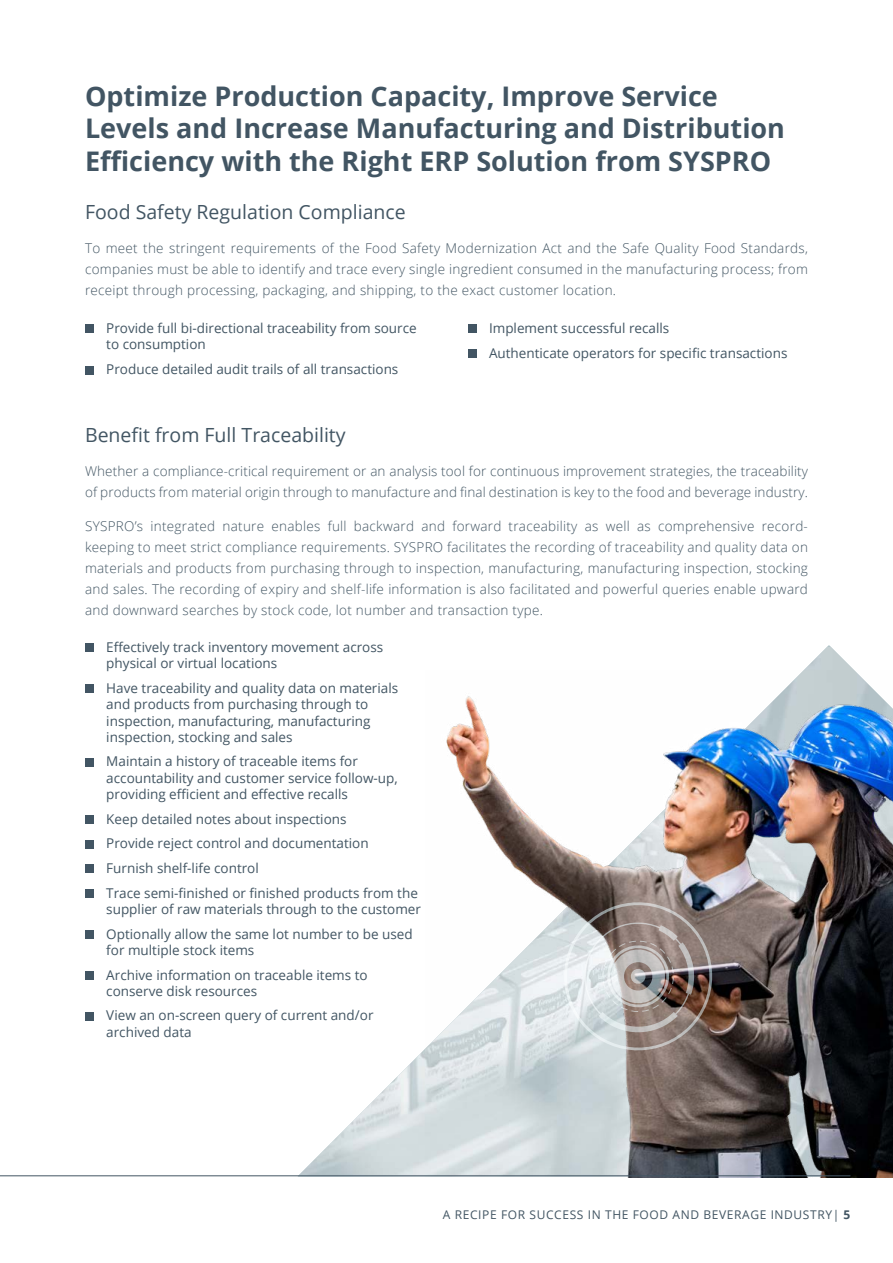
<style>
.page{position:relative;width:893px;height:1263px;background:#fff}
.page>*{position:absolute;margin:0;border:0;box-sizing:border-box;transform-origin:0 0}
.t1{font:700 27px/32.4px "Open Sans";color:#425563}
.t2{font:19.5px "Open Sans";color:#425563}
.t3{font:300 13.5px/21px "Open Sans";letter-spacing:.01em;color:#425563;text-align:justify}
.t4{font:13.5px/16.2px "Open Sans";color:#425563}
.t5{font:12px "Open Sans";letter-spacing:.05em;color:#425563}
.s1{font-weight:700}
</style>
<div class="page">
<img style="left:299px;top:646px;width:555px;height:529px">
<div style="left:85px;top:324px;width:9px;height:9px;background:#425563"></div>
<div style="left:85px;top:366px;width:9px;height:8px;background:#425563"></div>
<div style="left:468px;top:324px;width:8px;height:9px;background:#425563"></div>
<div style="left:468px;top:349px;width:8px;height:9px;background:#425563"></div>
<div style="left:85px;top:644px;width:9px;height:8px;background:#425563"></div>
<div style="left:85px;top:685px;width:9px;height:8px;background:#425563"></div>
<div style="left:85px;top:758px;width:9px;height:8px;background:#425563"></div>
<div style="left:85px;top:815px;width:9px;height:8px;background:#425563"></div>
<div style="left:85px;top:840px;width:9px;height:8px;background:#425563"></div>
<div style="left:85px;top:864px;width:9px;height:9px;background:#425563"></div>
<div style="left:85px;top:889px;width:9px;height:9px;background:#425563"></div>
<div style="left:85px;top:930px;width:9px;height:8px;background:#425563"></div>
<div style="left:85px;top:971px;width:9px;height:8px;background:#425563"></div>
<div style="left:85px;top:1012px;width:9px;height:8px;background:#425563"></div>
<img style="left:425px;top:670px;width:468px;height:508px">
<svg style="left:557px;top:895px;width:162px;height:162px;background:#a49d9a"></svg>
<hr style="left:0;top:1175px;width:850px;height:1px;background:#425563">
<h1 class="t1" style="left:85px;top:79px;width:701px">Optimize Production Capacity, Improve Service<br>Levels and Increase Manufacturing and Distribution<br>Efficiency with the Right ERP Solution from SYSPRO</h1>
<h2 class="t2" style="left:85px;top:199px;width:322px">Food Safety Regulation Compliance</h2>
<p class="t3" style="left:85px;top:237px;width:724px">To meet the stringent requirements of the Food Safety Modernization Act and the Safe Quality Food Standards, companies must be able to identify and trace every single ingredient consumed in the manufacturing process; from receipt through processing, packaging, and shipping, to the exact customer location.</p>
<p class="t4" style="left:106px;top:319px;width:312px">Provide full bi-directional traceability from source to consumption</p>
<p class="t4" style="left:106px;top:361px;width:294px">Produce detailed audit trails of all transactions</p>
<p class="t4" style="left:489px;top:315px;width:300px;line-height:25px">Implement successful recalls<br>Authenticate operators for specific transactions</p>
<h2 class="t2" style="left:85px;top:422px;width:262px">Benefit from Full Traceability</h2>
<p class="t3" style="left:85px;top:460px;width:724px">Whether a compliance-critical requirement or an analysis tool for continuous improvement strategies, the traceability of products from material origin through to manufacture and final destination is key to the food and beverage industry.</p>
<p class="t3" style="left:85px;top:515px;width:724px">SYSPRO’s integrated nature enables full backward and forward traceability as well as comprehensive record&shy;keeping to meet strict compliance requirements. SYSPRO facilitates the recording of traceability and quality data on materials and products from purchasing through to inspection, manufacturing, manufacturing inspection, stocking and sales. The recording of expiry and shelf-life information is also facilitated and powerful queries enable upward and downward searches by stock code, lot number and transaction type.</p>
<p class="t4" style="left:106px;top:639px;width:278px">Effectively track inventory movement across physical or virtual locations</p>
<p class="t4" style="left:106px;top:680px;width:293px">Have traceability and quality data on materials and products from purchasing through to inspection, manufacturing, manufacturing inspection, stocking and sales</p>
<p class="t4" style="left:106px;top:753px;width:293px">Maintain a history of traceable items for accountability and customer service follow-up, providing efficient and effective recalls</p>
<p class="t4" style="left:106px;top:806px;width:313px;line-height:24.8px">Keep detailed notes about inspections<br>Provide reject control and documentation Furnish shelf-life control<br>Trace semi-finished or finished products from the</p>
<p class="t4" style="left:106px;top:896px;width:316px;line-height:24.8px">supplier of raw materials through to the customer<br>Optionally allow the same lot number to be used</p>
<p class="t4" style="left:106px;top:937px;width:263px;line-height:24.8px">for multiple stock items<br>Archive information on traceable items to</p>
<p class="t4" style="left:106px;top:978px;width:269px;line-height:24.8px">conserve disk resources<br>View an on-screen query of current and/or</p>
<p class="t4" style="left:106px;top:1023px;width:87px">archived data</p>
<p class="t5" style="left:443px;top:1206px;width:409px">A RECIPE FOR SUCCESS IN THE FOOD AND BEVERAGE INDUSTRY| <span class="s1">5</span></p>
</div>
